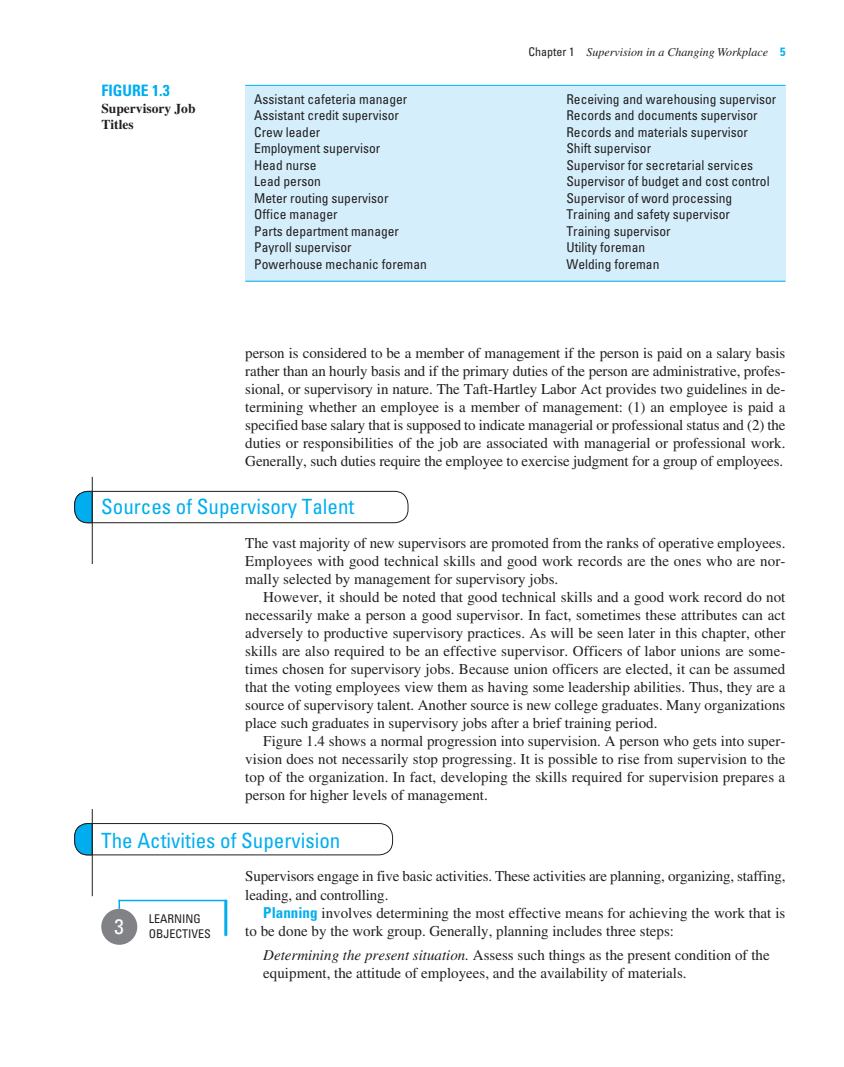
<style>
.page{position:relative;width:844px;height:1067px;background:#fff}
.page>*{position:absolute;margin:0;border:0;box-sizing:border-box;transform-origin:0 0}
.t1{font:condensed 21px "Univers LT Std";color:#00aeef}
.t2{font:condensed 21px "Univers LT Std";color:#fff}
.t3{font:700 condensed 15.75px "Univers LT Std";color:#00aeef}
.t4{font:15px/18px "Times LT Std";color:#231f20;text-align:justify}
.t5{font:condensed 13.5px "Univers LT Std";color:#231f20}
.t6{font:700 13.5px/16.5px "Times LT Std";color:#231f20}
.t7{font:italic 12px "Times LT Std";color:#231f20}
.t8{font:condensed 12px/15px "Univers LT Std";color:#231f20}
.s1{font-family:"Univers LT Std";font-style:normal;font-stretch:condensed}
.s2{font-family:"Univers LT Std";font-weight:700;font-style:normal;font-stretch:condensed;color:#00aeef}
.s3{font-family:"Univers LT Std";font-weight:700;font-stretch:condensed;color:#00aeef}
.s4{font-style:italic}
</style>
<div class="page">
<div style="left:245px;top:85px;width:540px;height:196px;background:#d4effb"></div>
<hr style="left:245px;top:85px;width:540px;height:1px;background:#00aeef">
<hr style="left:245px;top:281px;width:540px;height:1px;background:#00aeef">
<div style="left:74px;top:491px;width:334px;height:32px;border:1px solid #231f20;border-radius:13px"></div>
<svg style="left:74px;top:490px;width:18px;height:33px"></svg>
<hr style="left:92px;top:477px;width:1px;height:87px;background:#231f20">
<div style="left:74px;top:823px;width:319px;height:32px;border:1px solid #231f20;border-radius:14px"></div>
<svg style="left:74px;top:822px;width:18px;height:33px"></svg>
<hr style="left:92px;top:809px;width:1px;height:87px;background:#231f20">
<div style="left:101px;top:908px;width:36px;height:36px;background:#808285;border-radius:50%"></div>
<svg style="left:118px;top:901px;width:2px;height:7px"></svg>
<hr style="left:118px;top:899px;width:108px;height:2px;background:#00aeef">
<hr style="left:224px;top:899px;width:3px;height:36px;background:#00aeef">
<p class="t3" style="left:101px;top:84px;width:70px">FIGURE 1.3</p>
<p class="t6" style="left:101px;top:101px;width:96px">Supervisory Job<br>Titles</p>
<p class="t7" style="left:528px;top:47px;width:259px"><span class="s1">Chapter 1</span> Supervision in a Changing Workplace <span class="s2">5</span></p>
<p class="t5" style="left:254px;top:93px;width:154px">Assistant cafeteria manager</p>
<p class="t5" style="left:566px;top:93px;width:211px">Receiving and warehousing supervisor</p>
<p class="t5" style="left:254px;top:110px;width:146px">Assistant credit supervisor</p>
<p class="t5" style="left:566px;top:110px;width:193px">Records and documents supervisor</p>
<p class="t5" style="left:254px;top:126px;width:67px">Crew leader</p>
<p class="t5" style="left:566px;top:126px;width:183px">Records and materials supervisor</p>
<p class="t5" style="left:254px;top:143px;width:127px">Employment supervisor</p>
<p class="t5" style="left:566px;top:143px;width:86px">Shift supervisor</p>
<p class="t5" style="left:254px;top:159px;width:64px">Head nurse</p>
<p class="t5" style="left:566px;top:159px;width:188px">Supervisor for secretarial services</p>
<p class="t5" style="left:254px;top:176px;width:68px">Lead person</p>
<p class="t5" style="left:566px;top:176px;width:205px">Supervisor of budget and cost control</p>
<p class="t5" style="left:254px;top:192px;width:136px">Meter routing supervisor</p>
<p class="t5" style="left:566px;top:192px;width:167px">Supervisor of word processing</p>
<p class="t5" style="left:254px;top:209px;width:85px">Office manager</p>
<p class="t5" style="left:566px;top:209px;width:165px">Training and safety supervisor</p>
<p class="t5" style="left:254px;top:225px;width:146px">Parts department manager</p>
<p class="t5" style="left:566px;top:225px;width:106px">Training supervisor</p>
<p class="t5" style="left:254px;top:242px;width:99px">Payroll supervisor</p>
<p class="t5" style="left:566px;top:242px;width:80px">Utility foreman</p>
<p class="t5" style="left:254px;top:258px;width:174px">Powerhouse mechanic foreman</p>
<p class="t5" style="left:566px;top:258px;width:94px">Welding foreman</p>
<p class="t4" style="left:245px;top:345px;width:542px">person is considered to be a member of management if the person is paid on a salary basis rather than an hourly basis and if the primary duties of the person are administrative, profes&shy;sional, or supervisory in nature. The Taft-Hartley Labor Act provides two guidelines in de&shy;termining whether an employee is a member of management: (1) an employee is paid a specified base salary that is supposed to indicate managerial or professional status and (2) the duties or responsibilities of the job are associated with managerial or professional work.<br>Generally, such duties require the employee to exercise judgment for a group of employees.</p>
<h1 class="t1" style="left:101px;top:497px;width:255px">Sources of Supervisory Talent</h1>
<p class="t4" style="left:245px;top:535px;width:541px">The vast majority of new supervisors are promoted from the ranks of operative employees.<br>Employees with good technical skills and good work records are the ones who are nor&shy;mally selected by management for supervisory jobs.</p>
<p class="t4" style="left:245px;top:589px;width:542px;text-indent:18px">However, it should be noted that good technical skills and a good work record do not necessarily make a person a good supervisor. In fact, sometimes these attributes can act adversely to productive supervisory practices. As will be seen later in this chapter, other skills are also required to be an effective supervisor. Officers of labor unions are some&shy;times chosen for supervisory jobs. Because union officers are elected, it can be assumed that the voting employees view them as having some leadership abilities. Thus, they are a source of supervisory talent. Another source is new college graduates. Many organizations place such graduates in supervisory jobs after a brief training period.</p>
<p class="t4" style="left:245px;top:733px;width:542px;text-indent:18px">Figure 1.4 shows a normal progression into supervision. A person who gets into super&shy;vision does not necessarily stop progressing. It is possible to rise from supervision to the top of the organization. In fact, developing the skills required for supervision prepares a person for higher levels of management.</p>
<h1 class="t1" style="left:101px;top:831px;width:241px">The Activities of Supervision</h1>
<p class="t4" style="left:245px;top:869px;width:542px">Supervisors engage in five basic activities. These activities are planning, organizing, staffing, leading, and controlling.</p>
<p class="t4" style="left:245px;top:905px;width:542px;text-indent:18px"><span class="s3">Planning</span> involves determining the most effective means for achieving the work that is to be done by the work group. Generally, planning includes three steps:</p>
<p class="t4" style="left:263px;top:947px;width:508px"><span class="s4">Determining the present situation.</span> Assess such things as the present condition of the equipment, the attitude of employees, and the availability of materials.</p>
<h1 class="t2" style="left:114px;top:918px;width:11px">3</h1>
<p class="t8" style="left:149px;top:911px;width:64px">LEARNING<br>OBJECTIVES</p>
</div>
